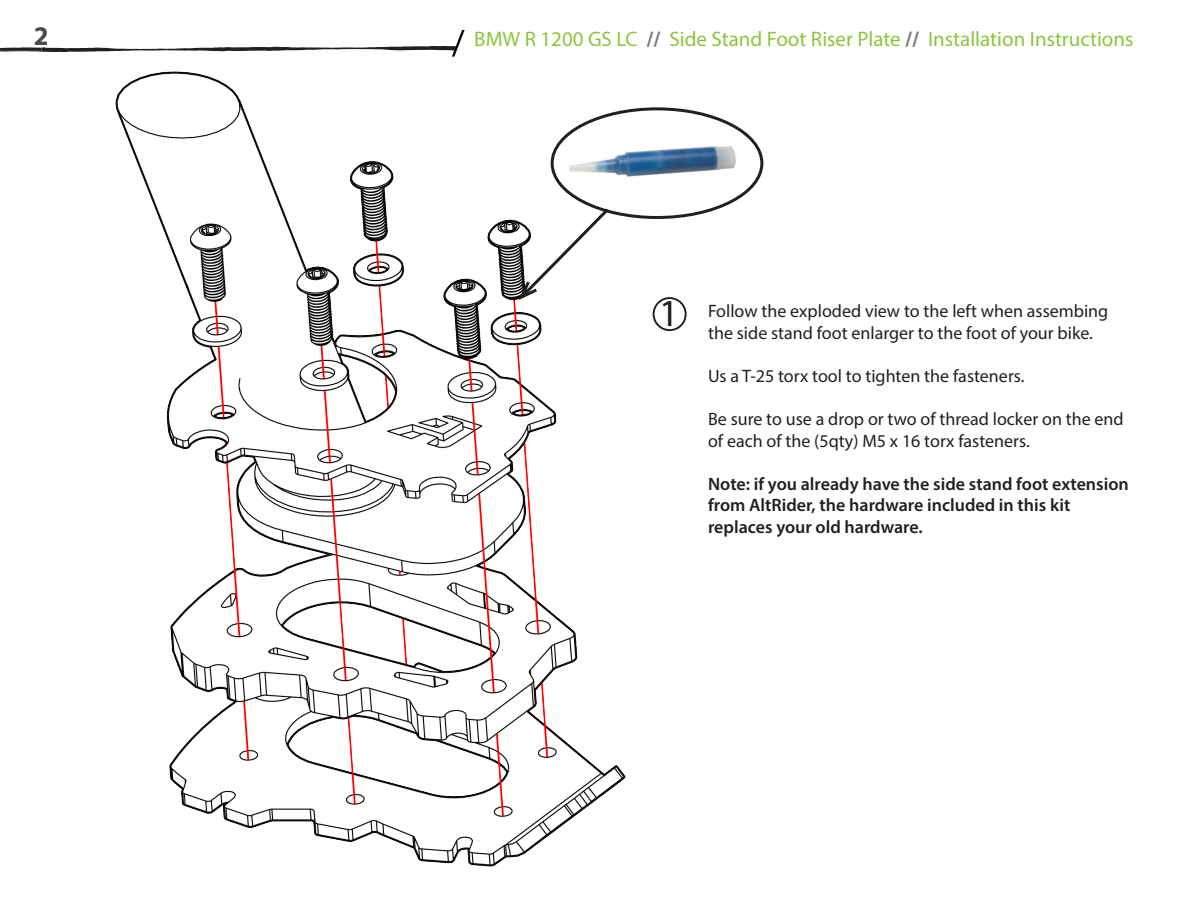
<style>
.page{position:relative;width:1188px;height:918px;background:#fff}
.page>*{position:absolute;margin:0;border:0;box-sizing:border-box;transform-origin:0 0}
.t1{font:38.25px "Myriad Pro";color:#231f20}
.t2{font:700 27px "Myriad Pro";color:#494a4b}
.t3{font:21px "Myriad Pro";color:#8bc63e}
.t4{font:18px/21.6px "Myriad Pro";color:#231f20}
.t5{font:600 18px/21.6px "Myriad Pro";color:#231f20}
.s1{font-weight:700;color:#7a7c7f}
</style>
<div class="page">
<img style="left:116px;top:71px;width:510px;height:796px">
<svg style="left:515px;top:205px;width:97px;height:98px"></svg>
<svg style="left:0;top:30px;width:465px;height:27px"></svg>
<img style="left:567px;top:103px;width:173px;height:115px">
<div style="left:551px;top:107px;width:212px;height:112px;border:3px solid #231f20;border-radius:50%"></div>
<svg style="left:654px;top:298px;width:32px;height:32px"></svg>
<div style="left:653px;top:297px;width:34px;height:34px;border:2px solid #231f20;border-radius:50%"></div>
<svg style="left:662px;top:300px;width:11px;height:27px"></svg>
<h2 class="t2" style="left:33px;top:18px;width:16px">2</h2>
<p class="t3" style="left:474px;top:26px;width:661px">BMW R 1200 GS LC <span class="s1">//</span> Side Stand Foot Riser Plate <span class="s1">//</span> Installation Instructions</p>
<p class="t1" style="left:659px;top:289px;width:21px">1</p>
<p class="t4" style="left:708px;top:300px;width:402px">Follow the exploded view to the left when assembing the side stand foot enlarger to the foot of your bike.</p>
<p class="t4" style="left:708px;top:365px;width:318px">Us a T-25 torx tool to tighten the fasteners.</p>
<p class="t4" style="left:708px;top:408px;width:417px">Be sure to use a drop or two of thread locker on the end of each of the (5qty) M5 x 16 torx fasteners.</p>
<p class="t5" style="left:708px;top:473px;width:422px">Note: if you already have the side stand foot extension from AltRider, the hardware included in this kit replaces your old hardware.</p>
</div>
